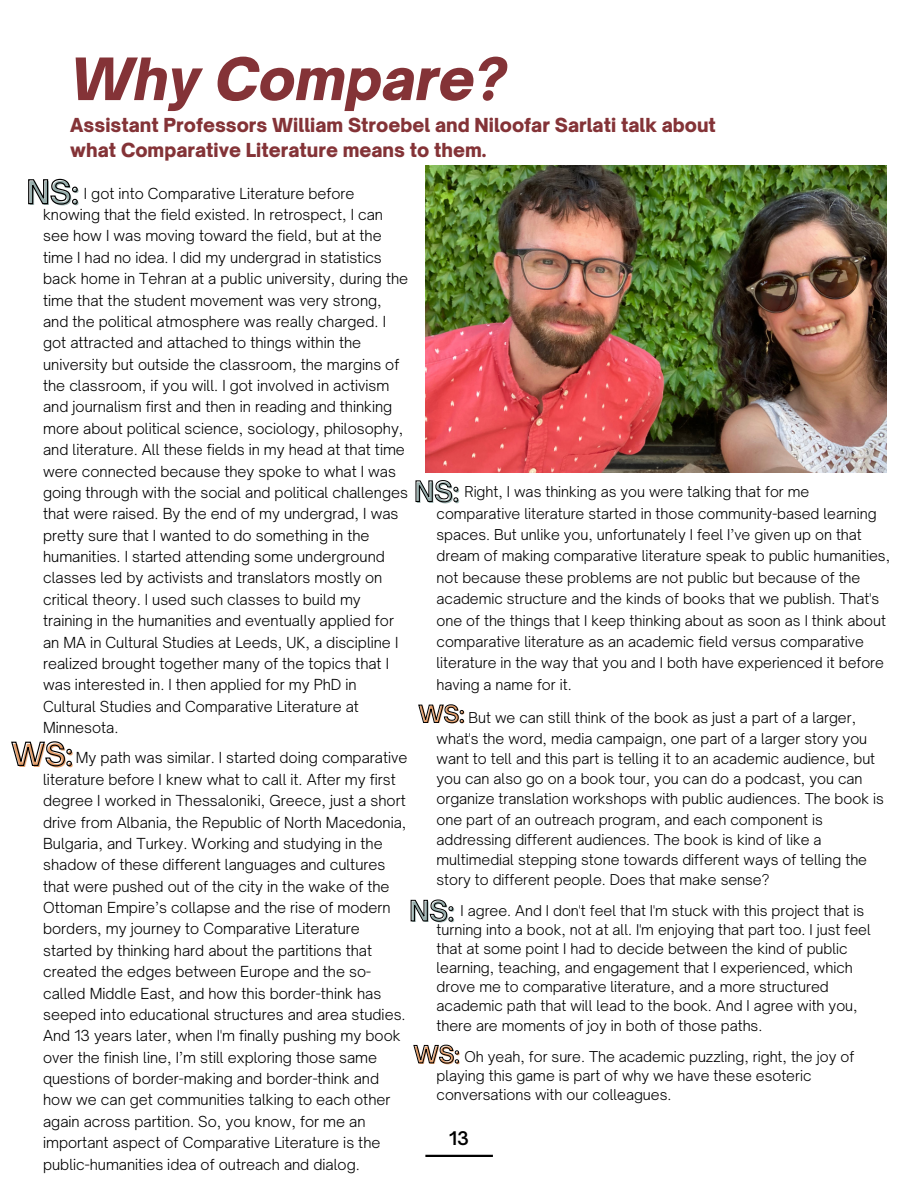
<style>
.page{position:relative;width:918px;height:1188px;background:#fff}
.page>*{position:absolute;margin:0;border:0;box-sizing:border-box;transform-origin:0 0}
.t1{font:italic 900 55.8px "Open Sauce One";color:#843337}
.t2{font:600 31.2px "Open Sauce One";color:#97aeac}
.t3{font:600 30.3px "Open Sauce One";color:#e39e6b}
.t4{font:600 27px "Open Sauce One";color:#97aeac}
.t5{font:600 22.8px "Open Sauce One";color:#e39e6b}
.t6{font:900 18.45px "Open Sauce One";color:#843337}
.t7{font:600 18px "Open Sauce One";color:#000}
.t8{font:300 14.55px/21.3px "Open Sauce One";color:#000}
.t9{font:300 14.25px/21.3px "Open Sauce One";color:#000}
</style>
<div class="page">
<hr style="left:425px;top:1155px;width:68px;height:2px;background:#000">
<img style="left:425px;top:165px;width:462px;height:308px">
<svg style="left:11px;top:741px;width:61px;height:26px"></svg>
<svg style="left:28px;top:178px;width:50px;height:27px"></svg>
<svg style="left:415px;top:480px;width:44px;height:23px"></svg>
<svg style="left:418px;top:704px;width:46px;height:20px"></svg>
<svg style="left:410px;top:899px;width:44px;height:23px"></svg>
<svg style="left:413px;top:1044px;width:47px;height:20px"></svg>
<p class="t1" style="left:70px;top:44px;width:437px">Why Compare?</p>
<p class="t6" style="left:70px;top:114px;width:647px">Assistant Professors William Stroebel and Niloofar Sarlati talk about</p>
<p class="t6" style="left:70px;top:139px;width:418px">what Comparative Literature means to them.</p>
<p class="t2" style="left:28px;top:174px;width:53px">NS:</p>
<p class="t8" style="left:43px;top:182px;width:367px;text-indent:41px">I got into Comparative Literature before knowing that the field existed. In retrospect, I can see how I was moving toward the field, but at the time I had no idea. I did my undergrad in statistics back home in Tehran at a public university, during the time that the student movement was very strong, and the political atmosphere was really charged. I got attracted and attached to things within the university but outside the classroom, the margins of the classroom, if you will. I got involved in activism and journalism first and then in reading and thinking more about political science, sociology, philosophy, and literature. All these fields in my head at that time were connected because they spoke to what I was going through with the social and political challenges that were raised. By the end of my undergrad, I was pretty sure that I wanted to do something in the humanities. I started attending some underground classes led by activists and translators mostly on critical theory. I used such classes to build my training in the humanities and eventually applied for an MA in Cultural Studies at Leeds, UK, a discipline I realized brought together many of the topics that I was interested in. I then applied for my PhD in Cultural Studies and Comparative Literature at Minnesota.</p>
<p class="t8" style="left:43px;top:747px;width:366px;text-indent:33px">My path was similar. I started doing comparative literature before I knew what to call it. After my first degree I worked in Thessaloniki, Greece, just a short drive from Albania, the Republic of North Macedonia, Bulgaria, and Turkey. Working and studying in the shadow of these different languages and cultures that were pushed out of the city in the wake of the Ottoman Empire’s collapse and the rise of modern borders, my journey to Comparative Literature started by thinking hard about the partitions that created the edges between Europe and the so&shy;called Middle East, and how this border-think has seeped into educational structures and area studies.<br>And 13 years later, when I'm finally pushing my book over the finish line, I’m still exploring those same questions of border-making and border-think and how we can get communities talking to each other again across partition. So, you know, for me an important aspect of Comparative Literature is the public-humanities idea of outreach and dialog.</p>
<p class="t4" style="left:415px;top:476px;width:46px">NS:</p>
<p class="t9" style="left:437px;top:481px;width:455px;text-indent:28px">Right, I was thinking as you were talking that for me comparative literature started in those community-based learning spaces. But unlike you, unfortunately I feel I’ve given up on that dream of making comparative literature speak to public humanities, not because these problems are not public but because of the academic structure and the kinds of books that we publish. That's one of the things that I keep thinking about as soon as I think about comparative literature as an academic field versus comparative literature in the way that you and I both have experienced it before having a name for it.</p>
<p class="t9" style="left:437px;top:708px;width:449px;line-height:20.2px;text-indent:32px">But we can still think of the book as just a part of a larger, what's the word, media campaign, one part of a larger story you want to tell and this part is telling it to an academic audience, but you can also go on a book tour, you can do a podcast, you can organize translation workshops with public audiences. The book is one part of an outreach program, and each component is addressing different audiences. The book is kind of like a multimedial stepping stone towards different ways of telling the story to different people. Does that make sense?</p>
<p class="t9" style="left:437px;top:901px;width:436px;line-height:19.2px;text-indent:24px">I agree. And I don't feel that I'm stuck with this project that is turning into a book, not at all. I'm enjoying that part too. I just feel that at some point I had to decide between the kind of public learning, teaching, and engagement that I experienced, which drove me to comparative literature, and a more structured academic path that will lead to the book. And I agree with you, there are moments of joy in both of those paths.</p>
<p class="t9" style="left:437px;top:1047px;width:419px;line-height:19.2px;text-indent:28px">Oh yeah, for sure. The academic puzzling, right, the joy of playing this game is part of why we have these esoteric conversations with our colleagues.</p>
<p class="t5" style="left:419px;top:701px;width:47px">WS:</p>
<p class="t3" style="left:13px;top:736px;width:63px">WS:</p>
<p class="t4" style="left:410px;top:895px;width:46px">NS:</p>
<p class="t5" style="left:415px;top:1041px;width:47px">WS:</p>
<p class="t7" style="left:449px;top:1127px;width:21px">13</p>
</div>
